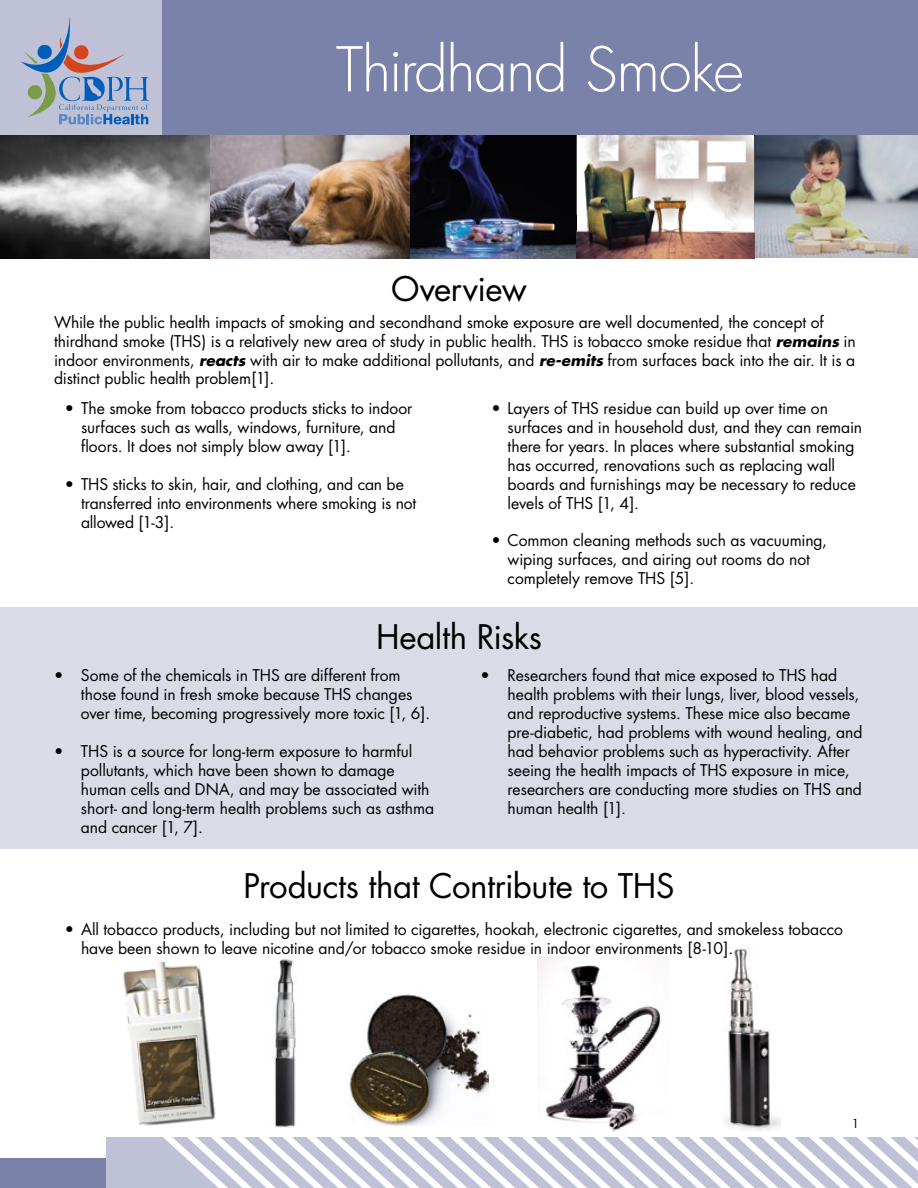
<style>
.page{position:relative;width:918px;height:1188px;background:#fff}
.page>*{position:absolute;margin:0;border:0;box-sizing:border-box;transform-origin:0 0}
.t1{font:300 60px "Futura";letter-spacing:-.025em;color:#fff}
.t2{font:33px "Futura";letter-spacing:-.015em;color:#000}
.t3{font:15.75px/18.9px "Futura";letter-spacing:-.005em;color:#000}
.t4{font:12px "Futura";color:#000}
.s1{font-weight:700;font-style:italic;font-size:15px}
</style>
<div class="page">
<div style="left:0;top:1158px;width:106px;height:30px;background:#7a82aa"></div>
<div style="left:106px;top:1137px;width:811px;height:51px;background:#bfc1d6"></div>
<svg style="left:163px;top:1137px;width:755px;height:51px"></svg>
<img style="left:755px;top:135px;width:163px;height:123px">
<img style="left:210px;top:135px;width:367px;height:124px">
<img style="left:577px;top:135px;width:178px;height:124px">
<img style="left:0;top:135px;width:210px;height:124px">
<div style="left:162px;top:0;width:756px;height:135px;background:#7a82aa"></div>
<div style="left:0;top:0;width:162px;height:135px;background:#bfc1d6"></div>
<svg style="left:20px;top:17px;width:129px;height:107px"></svg>
<div style="left:0;top:608px;width:918px;height:241px;background:#dadbe7"></div>
<img style="left:349px;top:994px;width:140px;height:131px">
<img style="left:123px;top:961px;width:93px;height:165px">
<img style="left:723px;top:948px;width:58px;height:182px">
<img style="left:274px;top:959px;width:22px;height:169px">
<img style="left:537px;top:957px;width:124px;height:175px">
<h1 class="t1" style="left:336px;top:33px;width:410px">Thirdhand Smoke</h1>
<h2 class="t2" style="left:391px;top:268px;width:137px">Overview</h2>
<p class="t3" style="left:54px;top:313px;width:803px">While the public health impacts of smoking and secondhand smoke exposure are well documented, the concept of thirdhand smoke (THS) is a relatively new area of study in public health. THS is tobacco smoke residue that <span class="s1">remains</span> in indoor environments, <span class="s1">reacts</span> with air to make additional pollutants, and <span class="s1">re-emits</span> from surfaces back into the air. It is a distinct public health problem[1].</p>
<p class="t3" style="left:81px;top:399px;width:333px;text-indent:-16px">• The smoke from tobacco products sticks to indoor surfaces such as walls, windows, furniture, and floors. It does not simply blow away [1].</p>
<p class="t3" style="left:81px;top:475px;width:337px;text-indent:-16px">• THS sticks to skin, hair, and clothing, and can be transferred into environments where smoking is not allowed [1-3].</p>
<p class="t3" style="left:508px;top:399px;width:356px;text-indent:-16px">• Layers of THS residue can build up over time on surfaces and in household dust, and they can remain there for years. In places where substantial smoking has occurred, renovations such as replacing wall boards and furnishings may be necessary to reduce levels of THS [1, 4].</p>
<p class="t3" style="left:508px;top:531px;width:321px;text-indent:-16px">• Common cleaning methods such as vacuuming, wiping surfaces, and airing out rooms do not completely remove THS [5].</p>
<h2 class="t2" style="left:376px;top:615px;width:167px">Health Risks</h2>
<p class="t3" style="left:81px;top:666px;width:351px;text-indent:-27px">• Some of the chemicals in THS are different from those found in fresh smoke because THS changes over time, becoming progressively more toxic [1, 6].</p>
<p class="t3" style="left:81px;top:742px;width:355px;text-indent:-27px">• THS is a source for long-term exposure to harmful pollutants, which have been shown to damage human cells and DNA, and may be associated with short- and long-term health problems such as asthma and cancer [1, 7].</p>
<p class="t3" style="left:508px;top:666px;width:356px;text-indent:-27px">• Researchers found that mice exposed to THS had health problems with their lungs, liver, blood vessels, and reproductive systems. These mice also became pre-diabetic, had problems with wound healing, and had behavior problems such as hyperactivity. After seeing the health impacts of THS exposure in mice, researchers are conducting more studies on THS and human health [1].</p>
<h2 class="t2" style="left:244px;top:864px;width:432px">Products that Contribute to THS</h2>
<p class="t3" style="left:81px;top:920px;width:764px;text-indent:-16px">• All tobacco products, including but not limited to cigarettes, hookah, electronic cigarettes, and smokeless tobacco have been shown to leave nicotine and/or tobacco smoke residue in indoor environments [8-10].</p>
<p class="t4" style="left:852px;top:1116px;width:9px">1</p>
</div>
